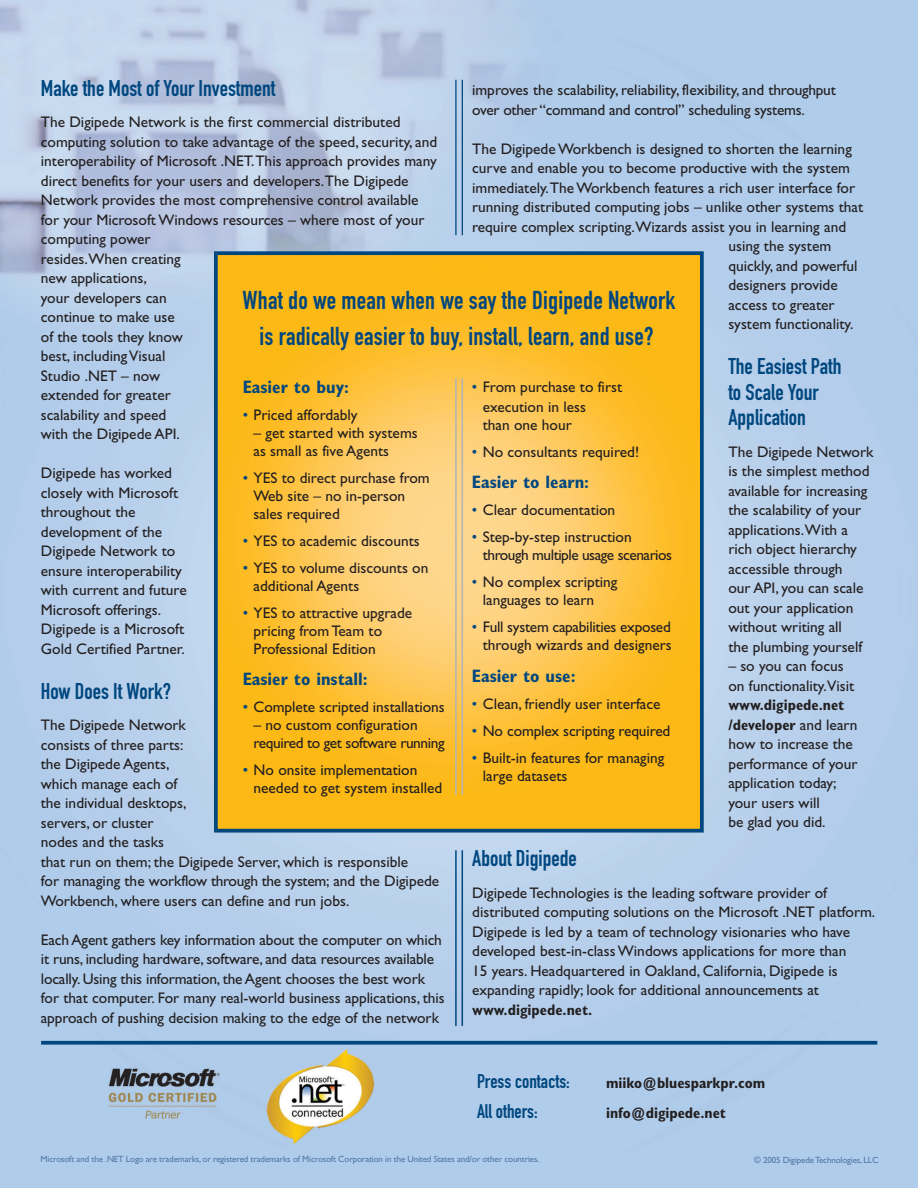
<style>
.page{position:relative;width:918px;height:1188px;background:#fff}
.page>*{position:absolute;margin:0;border:0;box-sizing:border-box;transform-origin:0 0}
.t1{font:25.5px/36px "DIN Engschrift";letter-spacing:.01em;color:#00477f;text-align:center}
.t2{font:22.5px/25.5px "DIN Engschrift";color:#00477f}
.t3{font:19.5px "DIN Engschrift";color:#00477f}
.t4{font:700 condensed 18px "Gill Sans";color:#00477f}
.t5{font:15.3px/19.5px "Gill Sans";color:#231f20}
.t6{font:15.3px/18px "Gill Sans";letter-spacing:-.02em;color:#231f20;text-align:right}
.t7{font:700 condensed 15.3px "Gill Sans";color:#231f20}
.t8{font:15.3px/18px "Gill Sans";letter-spacing:-.03em;color:#231f20}
.t9{font:15.3px/18px "Gill Sans";letter-spacing:-.025em;color:#231f20}
.t10{font:9px "Gill Sans";letter-spacing:-.015em;color:#5178a7}
.s1{font-weight:700;font-stretch:condensed}
.s2{color:#00477f}
</style>
<div class="page">
<img style="left:0;top:0;width:918px;height:1188px">
<svg style="left:41px;top:1041px;width:836px;height:4px;background:#105388"></svg>
<hr style="left:462px;top:80px;width:1px;height:155px;background:#00477f">
<hr style="left:455px;top:80px;width:2px;height:155px;background:#00477f">
<hr style="left:462px;top:850px;width:1px;height:176px;background:#00477f">
<hr style="left:455px;top:850px;width:2px;height:176px;background:#00477f">
<img style="left:219px;top:256px;width:480px;height:572px">
<div style="left:214px;top:251px;width:490px;height:582px;border:4px solid #00477f"></div>
<hr style="left:462px;top:378px;width:1px;height:417px;background:#b2b3b7">
<hr style="left:455px;top:378px;width:2px;height:417px;background:#b2b3b7">
<h2 class="t2" style="left:41px;top:75px;width:236px">Make the Most of Your Investment</h2>
<p class="t5" style="left:41px;top:112px;width:398px">The Digipede Network is the first commercial distributed computing solution to take advantage of the speed, security, and interoperability of Microsoft .NET.This approach provides many direct benefits for your users and developers.The Digipede Network provides the most comprehensive control available for your Microsoft Windows resources – where most of your computing power<br>resides.When creating<br>new applications,<br>your developers can<br>continue to make use<br>of the tools they know<br>best, including Visual<br>Studio .NET – now<br>extended for greater<br>scalability and speed<br>with the Digipede API.</p>
<p class="t5" style="left:41px;top:463px;width:147px">Digipede has worked closely with Microsoft throughout the development of the<br>Digipede Network to ensure interoperability with current and future<br>Microsoft offerings.<br>Digipede is a Microsoft<br>Gold Certified Partner.</p>
<h2 class="t2" style="left:41px;top:678px;width:132px">How Does It Work?</h2>
<p class="t5" style="left:41px;top:715px;width:400px">The Digipede Network<br>consists of three parts:<br>the Digipede Agents,<br>which manage each of<br>the individual desktops,<br>servers, or cluster<br>nodes and the tasks<br>that run on them; the Digipede Server, which is responsible<br>for managing the workflow through the system; and the Digipede<br>Workbench, where users can define and run jobs.</p>
<p class="t5" style="left:41px;top:930px;width:405px">Each Agent gathers key information about the computer on which it runs, including hardware, software, and data resources available locally. Using this information, the Agent chooses the best work for that computer. For many real-world business applications, this approach of pushing decision making to the edge of the network</p>
<p class="t5" style="left:472px;top:81px;width:365px">improves the scalability, reliability, flexibility, and throughput over other “command and control” scheduling systems.</p>
<p class="t5" style="left:472px;top:139px;width:381px">The Digipede Workbench is designed to shorten the learning</p>
<p class="t5" style="left:472px;top:159px;width:379px">curve and enable you to become productive with the system</p>
<p class="t5" style="left:472px;top:178px;width:385px">immediately.The Workbench features a rich user interface for</p>
<p class="t5" style="left:472px;top:198px;width:393px">running distributed computing jobs – unlike other systems that</p>
<p class="t5" style="left:472px;top:217px;width:376px">require complex scripting.Wizards assist you in learning and</p>
<p class="t5" style="left:728px;top:237px;width:104px">using the system</p>
<p class="t5" style="left:728px;top:256px;width:131px">quickly, and powerful</p>
<p class="t5" style="left:728px;top:276px;width:111px">designers provide</p>
<p class="t5" style="left:728px;top:295px;width:108px">access to greater</p>
<p class="t5" style="left:728px;top:315px;width:127px">system functionality.</p>
<h2 class="t2" style="left:728px;top:354px;width:115px">The Easiest Path to Scale Your<br>Application</h2>
<p class="t5" style="left:728px;top:442px;width:147px">The Digipede Network is the simplest method available for increasing the scalability of your applications.With a rich object hierarchy accessible through<br>our API, you can scale out your application without writing all<br>the plumbing yourself</p>
<p class="t5" style="left:728px;top:657px;width:127px">– so you can focus on functionality.Visit</p>
<p class="t5" style="left:728px;top:696px;width:131px"><span class="s1">www.digipede.net /developer</span> and learn how to increase the performance of your application today; your users will<br>be glad you did.</p>
<h2 class="t2" style="left:472px;top:846px;width:106px">About Digipede</h2>
<p class="t5" style="left:472px;top:883px;width:405px">Digipede Technologies is the leading software provider of distributed computing solutions on the Microsoft .NET platform.<br>Digipede is led by a team of technology visionaries who have developed best-in-class Windows applications for more than<br>15 years. Headquartered in Oakland, California, Digipede is expanding rapidly; look for additional announcements at</p>
<p class="t7" style="left:472px;top:1001px;width:122px">www.digipede.net.</p>
<h1 class="t1" style="left:243px;top:282px;width:434px">What do we mean when we say the Digipede Network is radically easier to buy, install, learn, and use?</h1>
<p class="t4" style="left:243px;top:376px;width:108px">Easier to buy:</p>
<p class="t5" style="left:243px;top:405px;width:116px"><span class="s2">•</span> Priced affordably</p>
<p class="t5" style="left:254px;top:424px;width:166px;line-height:18px">– get started with systems as small as five Agents</p>
<p class="t5" style="left:254px;top:469px;width:178px;line-height:18px;text-indent:-11px"><span class="s2">•</span> YES to direct purchase from<br>Web site – no in-person sales required</p>
<p class="t5" style="left:243px;top:531px;width:179px"><span class="s2">•</span> YES to academic discounts</p>
<p class="t5" style="left:254px;top:559px;width:176px;line-height:18px;text-indent:-11px"><span class="s2">•</span> YES to volume discounts on additional Agents</p>
<p class="t5" style="left:254px;top:604px;width:160px;line-height:18px;text-indent:-11px"><span class="s2">•</span> YES to attractive upgrade pricing from Team to<br>Professional Edition</p>
<p class="t4" style="left:243px;top:669px;width:127px">Easier to install:</p>
<p class="t5" style="left:243px;top:698px;width:203px"><span class="s2">•</span> Complete scripted installations</p>
<p class="t9" style="left:254px;top:716px;width:193px">– no custom configuration required to get software running</p>
<p class="t5" style="left:254px;top:761px;width:190px;line-height:18px;text-indent:-11px"><span class="s2">•</span> No onsite implementation needed to get system installed</p>
<p class="t5" style="left:483px;top:378px;width:141px;text-indent:-11px"><span class="s2">•</span> From purchase to first execution in less</p>
<p class="t5" style="left:483px;top:415px;width:91px">than one hour</p>
<p class="t5" style="left:472px;top:442px;width:169px"><span class="s2">•</span> No consultants required!</p>
<p class="t4" style="left:472px;top:472px;width:119px">Easier to learn:</p>
<p class="t5" style="left:472px;top:501px;width:145px"><span class="s2">•</span> Clear documentation</p>
<p class="t8" style="left:483px;top:528px;width:191px;text-indent:-11px"><span class="s2">•</span> Step-by-step instruction through multiple usage scenarios</p>
<p class="t5" style="left:483px;top:573px;width:136px;line-height:18px;text-indent:-11px"><span class="s2">•</span> No complex scripting languages to learn</p>
<p class="t6" style="left:472px;top:618px;width:201px"><span class="s2">•</span> Full system capabilities exposed through wizards and designers</p>
<p class="t4" style="left:472px;top:665px;width:105px">Easier to use:</p>
<p class="t5" style="left:472px;top:694px;width:190px"><span class="s2">•</span> Clean, friendly user interface</p>
<p class="t5" style="left:472px;top:721px;width:200px"><span class="s2">•</span> No complex scripting required</p>
<p class="t5" style="left:483px;top:749px;width:183px;line-height:18px;text-indent:-11px"><span class="s2">•</span> Built-in features for managing large datasets</p>
<p class="t3" style="left:477px;top:1069px;width:94px">Press contacts:</p>
<p class="t7" style="left:606px;top:1073px;width:161px">miiko@bluesparkpr.com</p>
<p class="t3" style="left:477px;top:1099px;width:62px">All others:</p>
<p class="t7" style="left:606px;top:1103px;width:122px">info@digipede.net</p>
<p class="t10" style="left:41px;top:1153px;width:500px">Microsoft and the .NET Logo are trademarks, or registered trademarks of Microsoft Corporation in the United States and/or other countries.</p>
<p class="t10" style="left:754px;top:1154px;width:126px">© 2005 Digipede Technologies, LLC</p>
</div>
